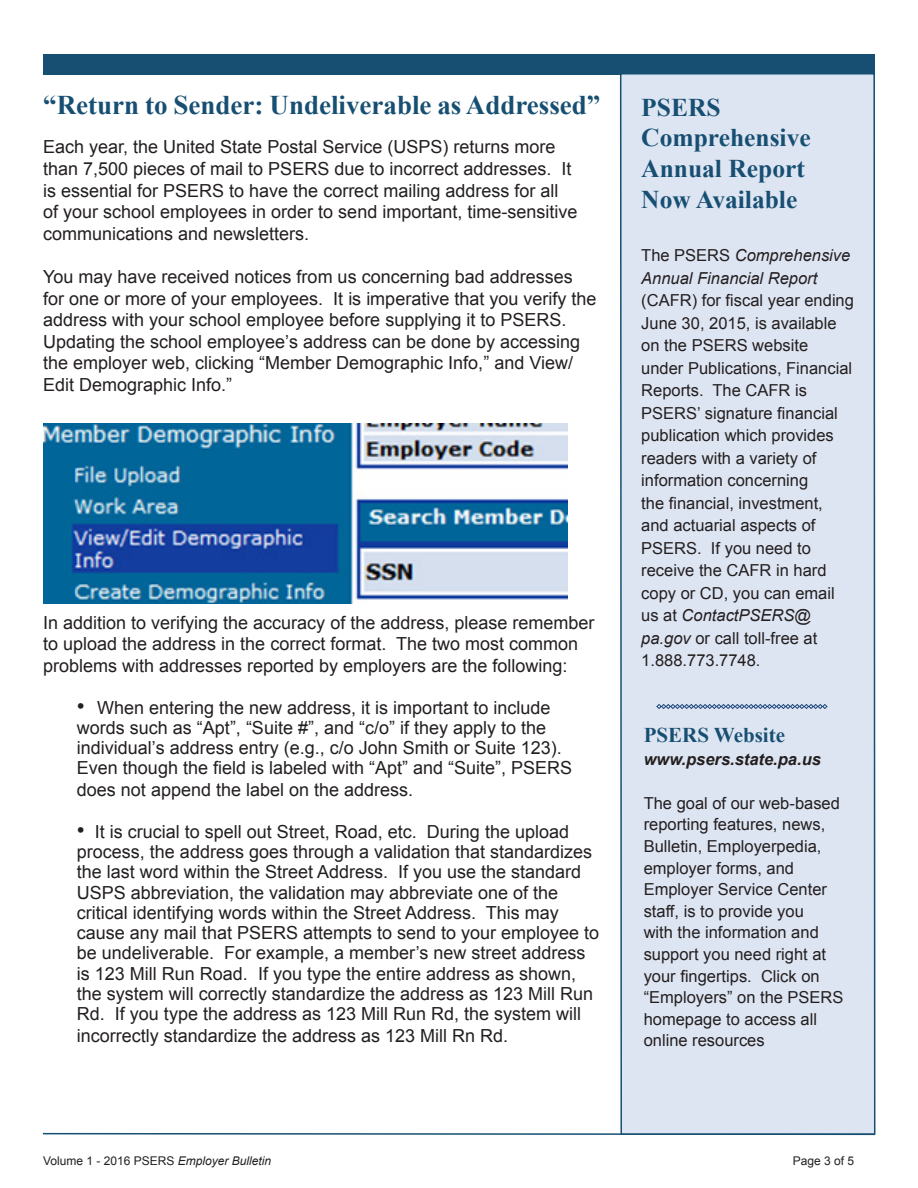
<style>
.page{position:relative;width:918px;height:1188px;background:#fff}
.page>*{position:absolute;margin:0;border:0;box-sizing:border-box;transform-origin:0 0}
.t1{font:700 27px "Times New Roman";color:#174f72}
.t2{font:700 25.5px/30.6px "Times New Roman";color:#174f72}
.New_Title{font:700 21px "Times New Roman";color:#174f72}
.t3{font:18px/21.6px "Arial";color:#231f20}
.New_Title-2{font:16.5px/22.5px "Arial";color:#231f20}
.New_Title-3{font:italic 700 16.5px "Arial";color:#231f20}
.t4{font:12px "Arial";color:#231f20}
.s1{font-size:22.5px}
.s2{font-style:italic}
</style>
<div class="page">
<svg style="left:42px;top:1132px;width:577px;height:3px"></svg>
<div style="left:43px;top:54px;width:832px;height:21px;background:#174f72"></div>
<div style="left:619px;top:74px;width:257px;height:1062px;background:#dee5f2"></div>
<img style="left:44px;top:423px;width:523px;height:181px">
<svg style="left:656px;top:704px;width:172px;height:5px"></svg>
<p class="t1" style="left:43px;top:86px;width:559px">“Return to Sender: Undeliverable as Addressed”</p>
<p class="t3" style="left:43px;top:136px;width:536px">Each year, the United State Postal Service (USPS) returns more than 7,500 pieces of mail to PSERS due to incorrect addresses. It is essential for PSERS to have the correct mailing address for all of your school employees in order to send important, time-sensitive communications and newsletters.</p>
<p class="t3" style="left:43px;top:266px;width:555px">You may have received notices from us concerning bad addresses for one or more of your employees. It is imperative that you verify the address with your school employee before supplying it to PSERS.<br>Updating the school employee’s address can be done by accessing the employer web, clicking “Member Demographic Info,” and View/ Edit Demographic Info.”</p>
<p class="t3" style="left:43px;top:612px;width:553px">In addition to verifying the accuracy of the address, please remember to upload the address in the correct format. The two most common problems with addresses reported by employers are the following:</p>
<p class="t3" style="left:77px;top:697px;width:497px;line-height:20.5px"><span class="s1">•</span> When entering the new address, it is important to include words such as “Apt”, “Suite #”, and “c/o” if they apply to the individual’s address entry (e.g., c/o John Smith or Suite 123).<br>Even though the field is labeled with “Apt” and “Suite”, PSERS does not append the label on the address.</p>
<p class="t3" style="left:77px;top:821px;width:524px;line-height:20.4px"><span class="s1">•</span> It is crucial to spell out Street, Road, etc. During the upload process, the address goes through a validation that standardizes the last word within the Street Address. If you use the standard USPS abbreviation, the validation may abbreviate one of the critical identifying words within the Street Address. This may cause any mail that PSERS attempts to send to your employee to be undeliverable. For example, a member’s new street address is 123 Mill Run Road. If you type the entire address as shown, the system will correctly standardize the address as 123 Mill Run Rd. If you type the address as 123 Mill Run Rd, the system will incorrectly standardize the address as 123 Mill Rn Rd.</p>
<p class="t2" style="left:641px;top:91px;width:171px">PSERS<br>Comprehensive<br>Annual Report<br>Now Available</p>
<p class="New_Title-2" style="left:641px;top:245px;width:214px">The PSERS <span class="s2">Comprehensive<br>Annual Financial Report </span>(CAFR) for fiscal year ending<br>June 30, 2015, is available on the PSERS website under Publications, Financial<br>Reports. The CAFR is<br>PSERS’ signature financial publication which provides readers with a variety of information concerning<br>the financial, investment, and actuarial aspects of<br>PSERS. If you need to receive the CAFR in hard copy or CD, you can email us at <span class="s2">ContactPSERS@ pa.gov</span> or call toll-free at<br>1.888.773.7748.</p>
<p class="New_Title" style="left:644px;top:721px;width:143px">PSERS Website</p>
<p class="New_Title-3" style="left:644px;top:748px;width:179px">www.psers.state.pa.us</p>
<p class="New_Title-2" style="left:644px;top:792px;width:201px;line-height:21.6px">The goal of our web-based reporting features, news,<br>Bulletin, Employerpedia, employer forms, and<br>Employer Service Center staff, is to provide you<br>with the information and support you need right at your fingertips. Click on “Employers” on the PSERS homepage to access all online resources</p>
<p class="t4" style="left:43px;top:1153px;width:230px">Volume 1 - 2016 PSERS <span class="s2">Employer Bulletin</span></p>
<p class="t4" style="left:793px;top:1153px;width:63px">Page 3 of 5</p>
</div>
